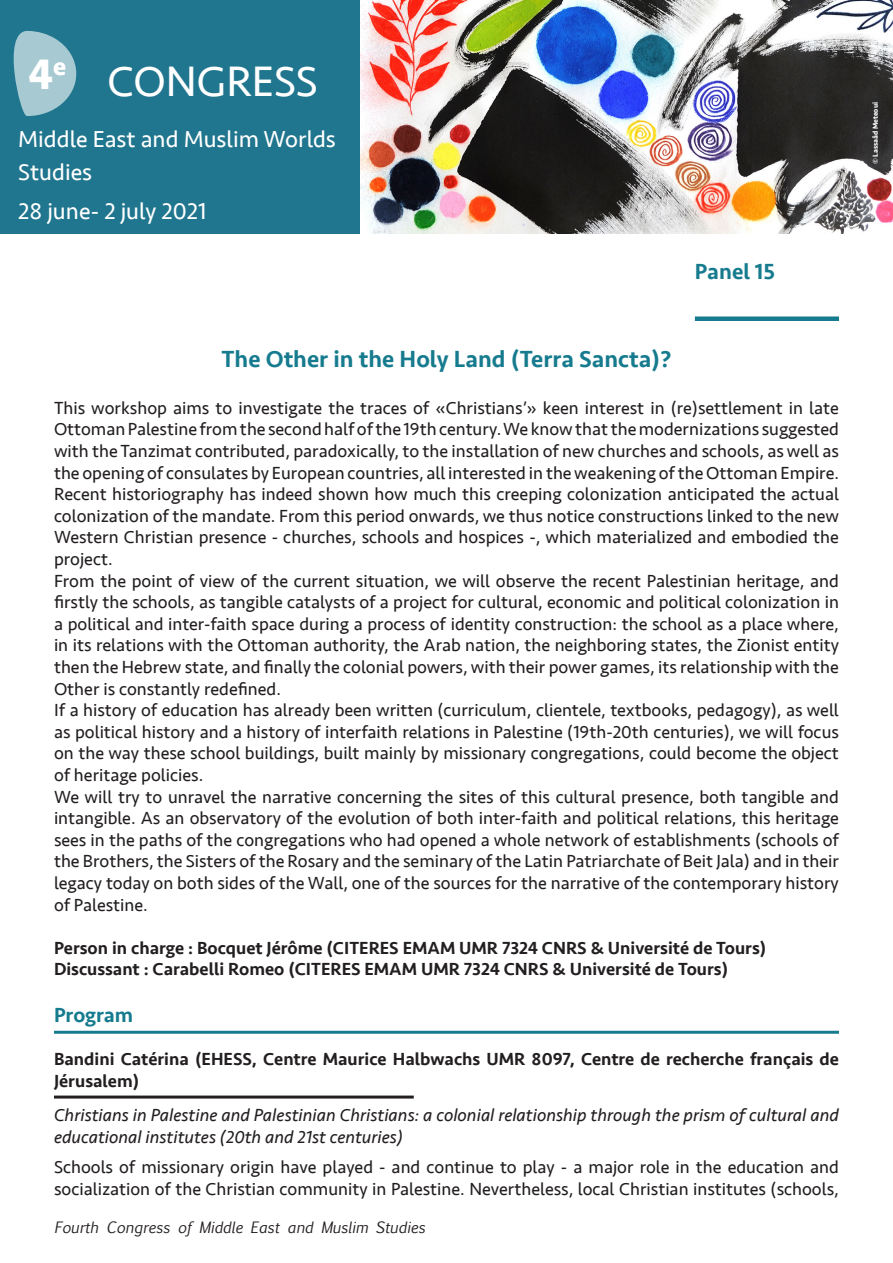
<style>
.page{position:relative;width:893px;height:1263px;background:#fff}
.page>*{position:absolute;margin:0;border:0;box-sizing:border-box;transform-origin:0 0}
.t1{font:43.8px "Seravek";color:#fff}
.t2{font:700 43.8px "Seravek";color:#fff}
.Titre_principal{font:500 24px "Seravek";color:#167b8e}
.t3{font:23.7px/32.8px "Seravek";color:#fff}
.Atelier{font:500 22.5px "Seravek";color:#167b8e}
.Programme{font:500 21px "Seravek";color:#167b8e}
.Texte{font:18px/21.6px "Seravek";color:#231f20;text-align:justify}
.Titre_communication{font:italic 18px/21.6px "Seravek";color:#231f20}
.Responsable_Discutan{font:500 18px "Seravek";color:#231f20}
.Intervenants{font:500 18px/21.6px "Seravek";color:#231f20}
.t4{font:italic 15px "Euphemia UCAS";color:#231f20}
.t5{font:700 7.35px "Seravek";color:#fff}
</style>
<div class="page">
<img style="left:360px;top:0;width:533px;height:234px">
<div style="left:0;top:0;width:360px;height:234px;background:#20768e"></div>
<svg style="left:13px;top:31px;width:63px;height:85px"></svg>
<div style="left:695px;top:316px;width:144px;height:5px;background:#167b8e"></div>
<hr style="left:54px;top:1031px;width:785px;height:3px;background:#167b8e">
<hr style="left:54px;top:1095px;width:360px;height:3px;background:#231f20">
<h1 class="t2" style="left:28px;top:39px;width:40px">4<sup>e</sup></h1>
<h1 class="t1" style="left:108px;top:48px;width:212px">CONGRESS</h1>
<h3 class="t3" style="left:18px;top:123px;width:319px">Middle East and Muslim Worlds<br>Studies</h3>
<h3 class="t3" style="left:18px;top:195px;width:190px">28 june- 2 july 2021</h3>
<p class="Atelier" style="left:695px;top:257px;width:82px">Panel 15</p>
<p class="Titre_principal" style="left:222px;top:344px;width:451px">The Other in the Holy Land (Terra Sancta)?</p>
<p class="Texte" style="left:54px;top:397px;width:787px">This workshop aims to investigate the traces of «Christians’» keen interest in (re)settlement in late Ottoman Palestine from the second half of the 19th century. We know that the modernizations suggested with the Tanzimat contributed, paradoxically, to the installation of new churches and schools, as well as the opening of consulates by European countries, all interested in the weakening of the Ottoman Empire.<br>Recent historiography has indeed shown how much this creeping colonization anticipated the actual colonization of the mandate. From this period onwards, we thus notice constructions linked to the new Western Christian presence - churches, schools and hospices -, which materialized and embodied the project.</p>
<p class="Texte" style="left:54px;top:570px;width:786px">From the point of view of the current situation, we will observe the recent Palestinian heritage, and firstly the schools, as tangible catalysts of a project for cultural, economic and political colonization in a political and inter-faith space during a process of identity construction: the school as a place where, in its relations with the Ottoman authority, the Arab nation, the neighboring states, the Zionist entity then the Hebrew state, and finally the colonial powers, with their power games, its relationship with the Other is constantly redefined.</p>
<p class="Texte" style="left:54px;top:699px;width:786px">If a history of education has already been written (curriculum, clientele, textbooks, pedagogy), as well as political history and a history of interfaith relations in Palestine (19th-20th centuries), we will focus on the way these school buildings, built mainly by missionary congregations, could become the object of heritage policies.</p>
<p class="Texte" style="left:54px;top:786px;width:786px">We will try to unravel the narrative concerning the sites of this cultural presence, both tangible and intangible. As an observatory of the evolution of both inter-faith and political relations, this heritage sees in the paths of the congregations who had opened a whole network of establishments (schools of the Brothers, the Sisters of the Rosary and the seminary of the Latin Patriarchate of Beit Jala) and in their legacy today on both sides of the Wall, one of the sources for the narrative of the contemporary history of Palestine.</p>
<p class="Responsable_Discutan" style="left:54px;top:937px;width:714px">Person in charge : Bocquet Jérôme (CITERES EMAM UMR 7324 CNRS &amp; Université de Tours)</p>
<p class="Responsable_Discutan" style="left:54px;top:958px;width:676px">Discussant : Carabelli Romeo (CITERES EMAM UMR 7324 CNRS &amp; Université de Tours)</p>
<p class="Programme" style="left:54px;top:1002px;width:81px">Program</p>
<p class="Intervenants" style="left:54px;top:1049px;width:786px">Bandini Catérina (EHESS, Centre Maurice Halbwachs UMR 8097, Centre de recherche français de<br>Jérusalem)</p>
<p class="Titre_communication" style="left:54px;top:1104px;width:786px">Christians in Palestine and Palestinian Christians: a colonial relationship through the prism of cultural and educational institutes (20th and 21st centuries)</p>
<p class="Texte" style="left:54px;top:1156px;width:786px">Schools of missionary origin have played - and continue to play - a major role in the education and socialization of the Christian community in Palestine. Nevertheless, local Christian institutes (schools,</p>
<p class="t4" style="left:54px;top:1216px;width:373px">Fourth Congress of Middle East and Muslim Studies</p>
<p class="t5" style="left:869px;top:164px;width:64px;rotate:-90deg">© Lassaâd Meteoui</p>
</div>
